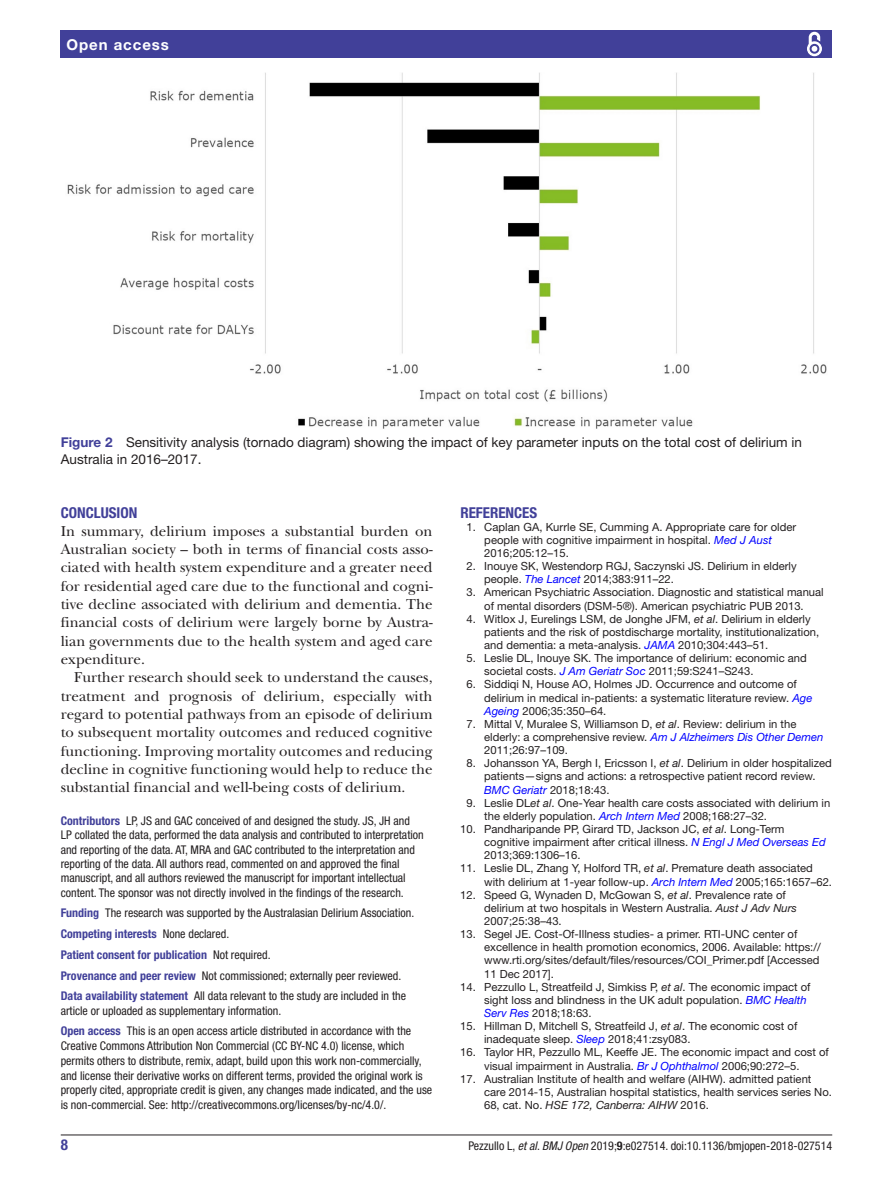
<style>
.page{position:relative;width:893px;height:1191px;background:#fff}
.page>*{position:absolute;margin:0;border:0;box-sizing:border-box;transform-origin:0 0}
.t1{font:15px/18.3px "New Baskerville";color:#231f20;text-align:justify}
.t2{font:700 condensed 15px "Helvetica Neue LT Std";color:#414099}
.t3{font:700 15px "Helvetica Neue LT Std";letter-spacing:.065em;color:#fff}
.t4{font:13.5px/16.2px "Helvetica Neue LT Std";color:#231f20}
.t5{font:condensed 12px/14.4px "Helvetica Neue LT Std";color:#231f20}
.t6{font:11.25px/13.2px "Helvetica Neue LT Std";color:#231f20}
.s1{font-weight:700;color:#414099}
.s2{font-style:italic;color:#00f}
.s3{font-style:italic}
.s4{font-weight:700}
</style>
<div class="page">
<hr style="left:61px;top:1134px;width:771px;height:1px;background:#231f20">
<div style="left:61px;top:31px;width:771px;height:27px;background:#414099"></div>
<svg style="left:807px;top:31px;width:15px;height:26px"></svg>
<img style="left:67px;top:73px;width:760px;height:356px">
<h1 class="t3" style="left:66px;top:35px;width:104px">Open access</h1>
<p class="t4" style="left:61px;top:434px;width:743px"><span class="s1">Figure 2</span> Sensitivity analysis (tornado diagram) showing the impact of key parameter inputs on the total cost of delirium in<br>Australia in 2016–2017.</p>
<h1 class="t2" style="left:61px;top:503px;width:78px">Conclusion</h1>
<p class="t1" style="left:61px;top:522px;width:373px">In summary, delirium imposes a substantial burden on Australian society – both in terms of financial costs asso&shy;ciated with health system expenditure and a greater need for residential aged care due to the functional and cogni&shy;tive decline associated with delirium and dementia. The financial costs of delirium were largely borne by Austra&shy;lian governments due to the health system and aged care expenditure.</p>
<p class="t1" style="left:61px;top:668px;width:373px;text-indent:14px">Further research should seek to understand the causes, treatment and prognosis of delirium, especially with regard to potential pathways from an episode of delirium to subsequent mortality outcomes and reduced cognitive functioning. Improving mortality outcomes and reducing decline in cognitive functioning would help to reduce the substantial financial and well-being costs of delirium.</p>
<p class="t5" style="left:61px;top:813px;width:365px"><span class="s1">Contributors</span> LP, JS and GAC conceived of and designed the study. JS, JH and LP collated the data, performed the data analysis and contributed to interpretation and reporting of the data. AT, MRA and GAC contributed to the interpretation and reporting of the data. All authors read, commented on and approved the final manuscript, and all authors reviewed the manuscript for important intellectual content. The sponsor was not directly involved in the findings of the research.</p>
<p class="t5" style="left:61px;top:902px;width:355px;line-height:20.7px"><span class="s1">Funding</span> The research was supported by the Australasian Delirium Association.<br><span class="s1">Competing interests</span> None declared.<br><span class="s1">Patient consent for publication</span> Not required.<br><span class="s1">Provenance and peer review</span> Not commissioned; externally peer reviewed.<br><span class="s1">Data availability statement</span> All data relevant to the study are included in the</p>
<p class="t5" style="left:61px;top:1000px;width:352px;line-height:20.7px">article or uploaded as supplementary information.<br><span class="s1">Open access</span> This is an open access article distributed in accordance with the</p>
<p class="t5" style="left:61px;top:1038px;width:373px">Creative Commons Attribution Non Commercial (CC BY-NC 4.0) license, which permits others to distribute, remix, adapt, build upon this work non-commercially, and license their derivative works on different terms, provided the original work is properly cited, appropriate credit is given, any changes made indicated, and the use is non-commercial. See: http://creativecommons.org/licenses/by-nc/4.0/.</p>
<h1 class="t2" style="left:460px;top:503px;width:77px">References</h1>
<p class="t6" style="left:484px;top:520px;width:314px;text-indent:-18px">1. Caplan GA, Kurrle SE, Cumming A. Appropriate care for older people with cognitive impairment in hospital. <span class="s2">Med J Aust<br></span>2016;205:12–15.</p>
<p class="t6" style="left:484px;top:559px;width:314px;text-indent:-18px">2. Inouye SK, Westendorp RGJ, Saczynski JS. Delirium in elderly people. <span class="s2">The Lancet</span> 2014;383:911–22.</p>
<p class="t6" style="left:467px;top:585px;width:359px;text-align:center">3. American Psychiatric Association. Diagnostic and statistical manual of mental disorders (DSM-5®). American psychiatric PUB 2013.</p>
<p class="t6" style="left:484px;top:612px;width:336px;text-indent:-18px">4. Witlox J, Eurelings LSM, de Jonghe JFM, <span class="s3">et al</span>. Delirium in elderly patients and the risk of postdischarge mortality, institutionalization, and dementia: a meta-analysis. <span class="s2">JAMA</span> 2010;304:443–51.</p>
<p class="t6" style="left:484px;top:651px;width:324px;text-indent:-18px">5. Leslie DL, Inouye SK. The importance of delirium: economic and societal costs. <span class="s2">J Am Geriatr Soc</span> 2011;59:S241–S243.</p>
<p class="t6" style="left:484px;top:677px;width:330px;text-indent:-18px">6. Siddiqi N, House AO, Holmes JD. Occurrence and outcome of delirium in medical in-patients: a systematic literature review. <span class="s2">Age<br>Ageing</span> 2006;35:350–64.</p>
<p class="t6" style="left:484px;top:717px;width:341px;text-indent:-18px">7. Mittal V, Muralee S, Williamson D, <span class="s3">et al</span>. Review: delirium in the elderly: a comprehensive review. <span class="s2">Am J Alzheimers Dis Other Demen<br></span>2011;26:97–109.</p>
<p class="t6" style="left:484px;top:756px;width:349px;text-indent:-18px">8. Johansson YA, Bergh I, Ericsson I, <span class="s3">et al</span>. Delirium in older hospitalized patients—signs and actions: a retrospective patient record review.<br><span class="s2">BMC Geriatr</span> 2018;18:43.</p>
<p class="t6" style="left:484px;top:796px;width:348px;text-indent:-18px">9. Leslie DL<span class="s3">et al</span>. One-Year health care costs associated with delirium in the elderly population. <span class="s2">Arch Intern Med</span> 2008;168:27–32.</p>
<p class="t6" style="left:484px;top:822px;width:343px;text-indent:-24px">10. Pandharipande PP, Girard TD, Jackson JC, <span class="s3">et al</span>. Long-Term cognitive impairment after critical illness. <span class="s2">N Engl J Med Overseas Ed<br></span>2013;369:1306–16.</p>
<p class="t6" style="left:484px;top:861px;width:349px;text-indent:-24px">11. Leslie DL, Zhang Y, Holford TR, <span class="s3">et al</span>. Premature death associated with delirium at 1-year follow-up. <span class="s2">Arch Intern Med</span> 2005;165:1657–62.</p>
<p class="t6" style="left:484px;top:888px;width:314px;text-indent:-24px">12. Speed G, Wynaden D, McGowan S, <span class="s3">et al</span>. Prevalence rate of delirium at two hospitals in Western Australia. <span class="s3">Aust J Adv Nurs<br></span>2007;25:38–43.</p>
<p class="t6" style="left:484px;top:927px;width:338px;text-indent:-24px">13. Segel JE. Cost-Of-Illness studies- a primer. RTI-UNC center of excellence in health promotion economics, 2006. Available: https:// www.rti.org/sites/default/files/resources/COI_Primer.pdf [Accessed 11 Dec 2017].</p>
<p class="t6" style="left:484px;top:980px;width:328px;text-indent:-24px">14. Pezzullo L, Streatfeild J, Simkiss P, <span class="s3">et al</span>. The economic impact of sight loss and blindness in the UK adult population. <span class="s2">BMC Health<br>Serv Res</span> 2018;18:63.</p>
<p class="t6" style="left:484px;top:1019px;width:315px;text-indent:-24px">15. Hillman D, Mitchell S, Streatfeild J, <span class="s3">et al</span>. The economic cost of inadequate sleep. <span class="s2">Sleep</span> 2018;41:zsy083.</p>
<p class="t6" style="left:460px;top:1045px;width:370px;text-align:center">16. Taylor HR, Pezzullo ML, Keeffe JE. The economic impact and cost of visual impairment in Australia. <span class="s2">Br J Ophthalmol</span> 2006;90:272–5.</p>
<p class="t6" style="left:484px;top:1072px;width:349px;text-indent:-24px">17. Australian Institute of health and welfare (AIHW). admitted patient care 2014-15, Australian hospital statistics, health services series No.<br>68, cat. No. <span class="s3">HSE 172, Canberra: AIHW</span> 2016.</p>
<h1 class="t2" style="left:61px;top:1135px;width:9px">8</h1>
<p class="t5" style="left:468px;top:1138px;width:365px">Pezzullo L, <span class="s3">et al</span>. <span class="s3">BMJ Open</span> 2019;<span class="s4">9</span>:e027514. doi:10.1136/bmjopen-2018-027514</p>
</div>
